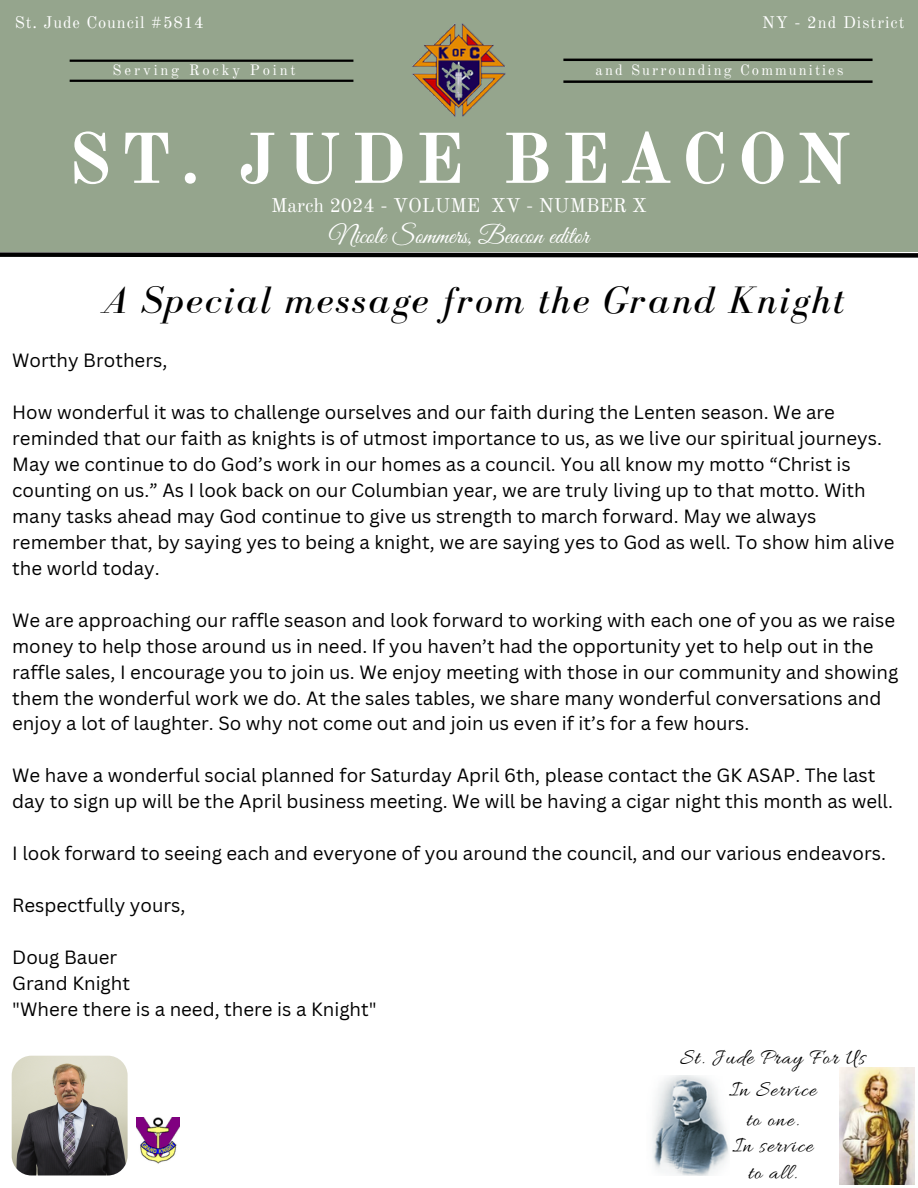
<style>
.page{position:relative;width:918px;height:1188px;background:#fff}
.page>*{position:absolute;margin:0;border:0;box-sizing:border-box;transform-origin:0 0}
.t1{font:700 70.35px "Old Standard";letter-spacing:.13em;color:#fff}
.t2{font:italic 39.3px "Bodoni FLF";letter-spacing:.05em;color:#000}
.t3{font:25.05px "Great Vibes";color:#fff}
.t4{font:22.2px/26.4px "Allura";letter-spacing:.05em;color:#000;text-align:center}
.t5{font:19.5px "Old Standard";color:#fff}
.t6{font:18.6px/26px "Canva Sans";color:#000}
.t7{font:16.5px "Old Standard";letter-spacing:.05em;color:#fff}
.t8{font:14.7px "Old Standard";letter-spacing:.14em;color:#fff}
.t9{font:14.7px "Old Standard";letter-spacing:.19em;color:#fff}
</style>
<div class="page">
<svg style="left:0;top:252px;width:918px;height:6px;background:#3f3f3f"></svg>
<div style="left:0;top:0;width:918px;height:252px;background:#95a58d"></div>
<img style="left:412px;top:23px;width:94px;height:94px">
<hr style="left:563px;top:59px;width:310px;height:2px;background:#000">
<hr style="left:563px;top:80px;width:310px;height:3px;background:#000">
<hr style="left:70px;top:60px;width:283px;height:2px;background:#000">
<hr style="left:70px;top:80px;width:283px;height:2px;background:#000">
<img style="left:652px;top:1076px;width:77px;height:100px">
<img style="left:839px;top:1067px;width:76px;height:117px">
<img style="left:12px;top:1056px;width:116px;height:119px;border-radius:20px">
<img style="left:136px;top:1117px;width:44px;height:47px">
<h5 class="t7" style="left:15px;top:12px;width:190px">St. Jude Council #5814</h5>
<p class="t7" style="left:762px;top:12px;width:144px">NY - 2nd District</p>
<p class="t9" style="left:113px;top:61px;width:185px">Serving Rocky Point</p>
<h4 class="t8" style="left:596px;top:61px;width:250px">and Surrounding Communities</h4>
<h5 class="t1" style="left:68px;top:116px;width:784px">ST. JUDE BEACON</h5>
<h5 class="t5" style="left:271px;top:193px;width:377px">March 2024 - VOLUME XV - NUMBER X</h5>
<h5 class="t3" style="left:329px;top:222px;width:261px">Nicole Sommers, Beacon editor</h5>
<p class="t2" style="left:102px;top:279px;width:743px">A Special message from the Grand Knight</p>
<h1 class="t6" style="left:12px;top:347px;width:157px">Worthy Brothers,</h1>
<h5 class="t6" style="left:12px;top:399px;width:884px">How wonderful it was to challenge ourselves and our faith during the Lenten season. We are reminded that our faith as knights is of utmost importance to us, as we live our spiritual journeys.<br>May we continue to do God’s work in our homes as a council. You all know my motto “Christ is counting on us.” As I look back on our Columbian year, we are truly living up to that motto. With many tasks ahead may God continue to give us strength to march forward. May we always remember that, by saying yes to being a knight, we are saying yes to God as well. To show him alive the world today.</h5>
<h3 class="t6" style="left:12px;top:607px;width:888px">We are approaching our raffle season and look forward to working with each one of you as we raise money to help those around us in need. If you haven’t had the opportunity yet to help out in the raffle sales, I encourage you to join us. We enjoy meeting with those in our community and showing them the wonderful work we do. At the sales tables, we share many wonderful conversations and enjoy a lot of laughter. So why not come out and join us even if it’s for a few hours.</h3>
<h2 class="t6" style="left:12px;top:762px;width:882px">We have a wonderful social planned for Saturday April 6th, please contact the GK ASAP. The last day to sign up will be the April business meeting. We will be having a cigar night this month as well.</h2>
<h5 class="t6" style="left:12px;top:840px;width:875px">I look forward to seeing each and everyone of you around the council, and our various endeavors.</h5>
<h5 class="t6" style="left:12px;top:892px;width:175px">Respectfully yours,</h5>
<h5 class="t6" style="left:12px;top:944px;width:366px">Doug Bauer<br>Grand Knight<br>"Where there is a need, there is a Knight"</h5>
<p class="t4" style="left:680px;top:1042px;width:187px;line-height:32.7px">St. Jude Pray For Us<br>In Service</p>
<p class="t4" style="left:732px;top:1108px;width:82px">to one.<br>In service to all.</p>
</div>
